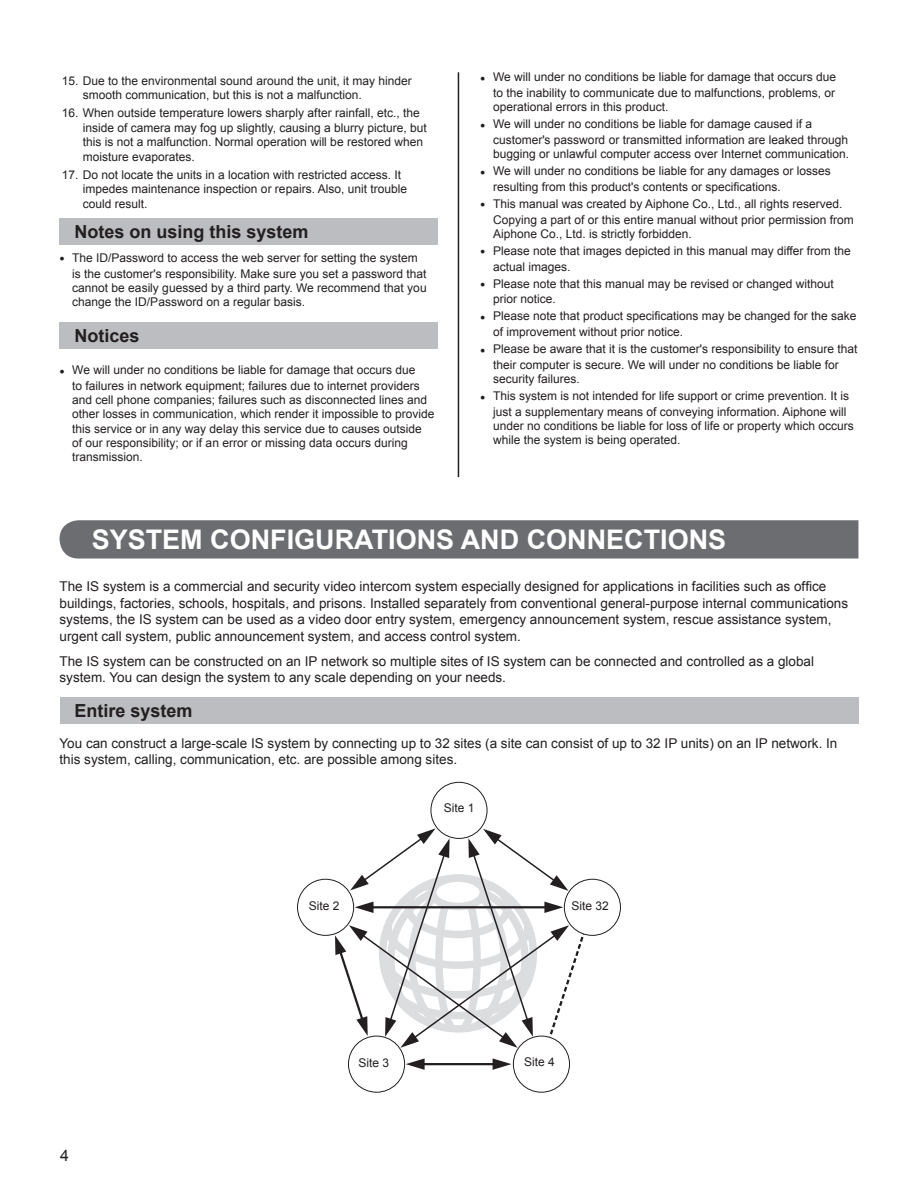
<style>
.page{position:relative;width:918px;height:1188px;background:#fff}
.page>*{position:absolute;margin:0;border:0;box-sizing:border-box;transform-origin:0 0}
.t1{font:700 27px "Arial";color:#fff}
.t2{font:700 18px "Arial";color:#231f20}
.t3{font:15.9px "Arial";color:#231f20}
.t4{font:13.5px/16.5px "Arial";color:#231f20}
.t5{font:12px/15.8px "Arial";color:#231f20}
.s1{font-size:15px}
</style>
<div class="page">
<div style="left:60px;top:520px;width:798px;height:39px;background:#6c6d70"></div>
<div style="left:60px;top:697px;width:798px;height:27px;background:#bcbdc0"></div>
<hr style="left:417px;top:1063px;width:83px;height:2px;background:#231f20">
<svg style="left:406px;top:1058px;width:19px;height:12px"></svg>
<svg style="left:493px;top:1058px;width:18px;height:12px"></svg>
<svg style="left:335px;top:828px;width:252px;height:220px"></svg>
<div style="left:348px;top:1036px;width:57px;height:56px;background:#fff;border-radius:50%"></div>
<div style="left:348px;top:1036px;width:57px;height:57px;border:1px solid #231f20;border-radius:50%"></div>
<div style="left:513px;top:1036px;width:57px;height:56px;background:#fff;border-radius:50%"></div>
<div style="left:513px;top:1036px;width:57px;height:57px;border:1px solid #231f20;border-radius:50%"></div>
<div style="left:564px;top:879px;width:56px;height:56px;background:#fff;border-radius:50%"></div>
<div style="left:564px;top:879px;width:57px;height:57px;border:1px solid #231f20;border-radius:50%"></div>
<div style="left:431px;top:782px;width:56px;height:56px;background:#fff;border-radius:50%"></div>
<div style="left:431px;top:782px;width:56px;height:57px;border:1px solid #231f20;border-radius:50%"></div>
<div style="left:298px;top:879px;width:56px;height:56px;background:#fff;border-radius:50%"></div>
<div style="left:297px;top:879px;width:57px;height:57px;border:1px solid #231f20;border-radius:50%"></div>
<div style="left:60px;top:218px;width:378px;height:27px;background:#bcbdc0"></div>
<div style="left:60px;top:322px;width:378px;height:26px;background:#bcbdc0"></div>
<hr style="left:458px;top:72px;width:1px;height:405px;background:#231f20">
<p class="t5" style="left:83px;top:73px;width:330px;line-height:14.4px;text-indent:-21px">15. Due to the environmental sound around the unit, it may hinder smooth communication, but this is not a malfunction.</p>
<p class="t5" style="left:83px;top:106px;width:345px;line-height:14.4px;text-indent:-21px">16. When outside temperature lowers sharply after rainfall, etc., the inside of camera may fog up slightly, causing a blurry picture, but this is not a malfunction. Normal operation will be restored when moisture evaporates.</p>
<p class="t5" style="left:83px;top:168px;width:326px;line-height:14.4px;text-indent:-21px">17. Do not locate the units in a location with restricted access. It impedes maintenance inspection or repairs. Also, unit trouble could result.</p>
<h2 class="t2" style="left:74px;top:221px;width:236px">Notes on using this system</h2>
<p class="t5" style="left:72px;top:250px;width:356px;text-indent:-13px"><span class="s1">•</span> The ID/Password to access the web server for setting the system is the customer's responsibility. Make sure you set a password that</p>
<p class="t5" style="left:72px;top:281px;width:356px;line-height:14.2px">cannot be easily guessed by a third party. We recommend that you change the ID/Password on a regular basis.</p>
<h2 class="t2" style="left:74px;top:325px;width:67px">Notices</h2>
<p class="t5" style="left:72px;top:362px;width:349px;text-indent:-13px"><span class="s1">•</span> We will under no conditions be liable for damage that occurs due to failures in network equipment; failures due to internet providers</p>
<p class="t5" style="left:72px;top:393px;width:364px;line-height:14.2px">and cell phone companies; failures such as disconnected lines and other losses in communication, which render it impossible to provide this service or in any way delay this service due to causes outside of our responsibility; or if an error or missing data occurs during transmission.</p>
<p class="t5" style="left:480px;top:69px;width:358px;text-align:right"><span class="s1">•</span> We will under no conditions be liable for damage that occurs due to the inability to communicate due to malfunctions, problems, or</p>
<p class="t5" style="left:493px;top:99px;width:177px">operational errors in this product.</p>
<p class="t5" style="left:493px;top:116px;width:357px;text-indent:-13px"><span class="s1">•</span> We will under no conditions be liable for damage caused if a customer's password or transmitted information are leaked through</p>
<p class="t5" style="left:493px;top:146px;width:358px">bugging or unlawful computer access over Internet communication.</p>
<p class="t5" style="left:493px;top:163px;width:339px;text-indent:-13px"><span class="s1">•</span> We will under no conditions be liable for any damages or losses resulting from this product's contents or specifications.</p>
<p class="t5" style="left:493px;top:196px;width:362px;text-indent:-13px"><span class="s1">•</span> This manual was created by Aiphone Co., Ltd., all rights reserved.<br>Copying a part of or this entire manual without prior permission from</p>
<p class="t5" style="left:493px;top:226px;width:200px">Aiphone Co., Ltd. is strictly forbidden.</p>
<p class="t5" style="left:493px;top:243px;width:359px;text-indent:-13px"><span class="s1">•</span> Please note that images depicted in this manual may differ from the actual images.</p>
<p class="t5" style="left:493px;top:276px;width:342px;text-indent:-13px"><span class="s1">•</span> Please note that this manual may be revised or changed without prior notice.</p>
<p class="t5" style="left:493px;top:308px;width:365px;text-indent:-13px"><span class="s1">•</span> Please note that product specifications may be changed for the sake of improvement without prior notice.</p>
<p class="t5" style="left:480px;top:341px;width:379px;text-align:center"><span class="s1">•</span> Please be aware that it is the customer's responsibility to ensure that their computer is secure. We will under no conditions be liable for</p>
<p class="t5" style="left:493px;top:371px;width:88px">security failures.</p>
<p class="t5" style="left:480px;top:388px;width:370px;text-align:right"><span class="s1">•</span> This system is not intended for life support or crime prevention. It is just a supplementary means of conveying information. Aiphone will</p>
<p class="t5" style="left:493px;top:419px;width:362px;line-height:14.2px">under no conditions be liable for loss of life or property which occurs while the system is being operated.</p>
<h1 class="t1" style="left:92px;top:525px;width:636px">SYSTEM CONFIGURATIONS AND CONNECTIONS</h1>
<p class="t4" style="left:60px;top:578px;width:790px">The IS system is a commercial and security video intercom system especially designed for applications in facilities such as office buildings, factories, schools, hospitals, and prisons. Installed separately from conventional general-purpose internal communications systems, the IS system can be used as a video door entry system, emergency announcement system, rescue assistance system, urgent call system, public announcement system, and access control system.</p>
<p class="t4" style="left:60px;top:653px;width:756px">The IS system can be constructed on an IP network so multiple sites of IS system can be connected and controlled as a global system. You can design the system to any scale depending on your needs.</p>
<h2 class="t2" style="left:74px;top:700px;width:120px">Entire system</h2>
<p class="t4" style="left:60px;top:735px;width:779px">You can construct a large-scale IS system by connecting up to 32 sites (a site can consist of up to 32 IP units) on an IP network. In this system, calling, communication, etc. are possible among sites.</p>
<p class="t5" style="left:444px;top:800px;width:32px">Site 1</p>
<h3 class="t3" style="left:60px;top:1147px;width:10px">4</h3>
<p class="t5" style="left:309px;top:898px;width:32px">Site 2</p>
<p class="t5" style="left:571px;top:898px;width:39px">Site 32</p>
<p class="t5" style="left:358px;top:1055px;width:32px">Site 3</p>
<p class="t5" style="left:524px;top:1054px;width:32px">Site 4</p>
</div>
